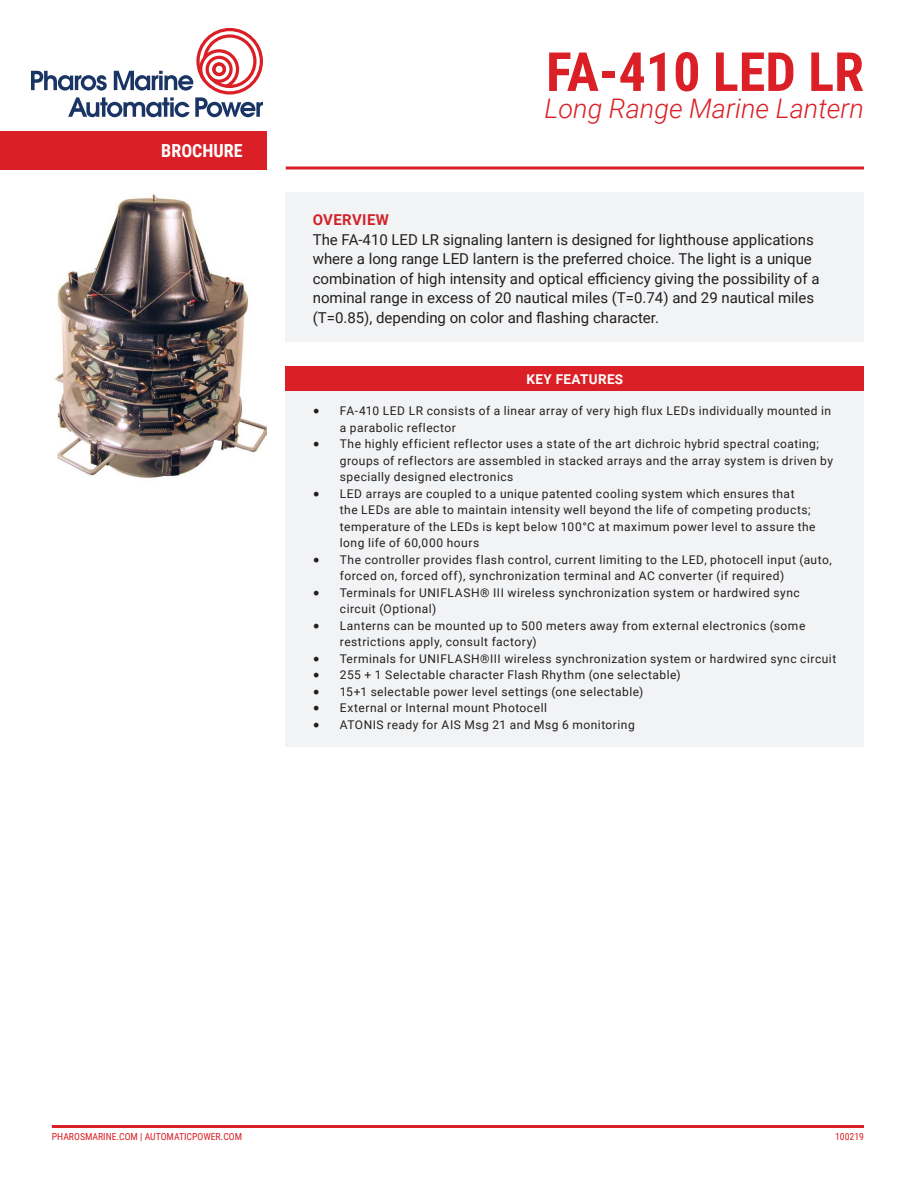
<style>
.page{position:relative;width:918px;height:1188px;background:#fff}
.page>*{position:absolute;margin:0;border:0;box-sizing:border-box;transform-origin:0 0}
.t1{font:700 54px "Roboto Condensed";color:#da2026}
.t2{font:italic 300 27px "Roboto";color:#da2026}
.t3{font:700 18px "Roboto Condensed";color:#fff}
.CERTS{font:15px/19.5px "Roboto";color:#231f20}
.Overview{font:700 15px "Roboto";letter-spacing:.025em;color:#d1232a}
.t4{font:700 13.5px "Roboto";letter-spacing:.025em;color:#fff}
.t5{font:12px/16.5px "Roboto";letter-spacing:.04em;color:#231f20}
.t6{font:9.75px "Roboto Condensed";color:#da2026}
.s1{font-family:"Minion Pro";font-size:18px}
</style>
<div class="page">
<div style="left:0;top:131px;width:267px;height:39px;background:#da2026"></div>
<svg style="left:286px;top:166px;width:578px;height:4px;background:#e3575c"></svg>
<svg style="left:31px;top:28px;width:232px;height:89px"></svg>
<hr style="left:52px;top:1125px;width:812px;height:3px;background:#da2026">
<img style="left:55px;top:193px;width:212px;height:285px">
<div style="left:286px;top:193px;width:578px;height:149px;background:#f2f3f4"></div>
<div style="left:286px;top:367px;width:578px;height:25px;background:#da2026"></div>
<div style="left:286px;top:391px;width:578px;height:356px;background:#f2f3f4"></div>
<p class="t3" style="left:161px;top:138px;width:83px">BROCHURE</p>
<p class="t1" style="left:546px;top:34px;width:319px">FA-410 LED LR</p>
<p class="t2" style="left:545px;top:89px;width:321px">Long Range Marine Lantern</p>
<p class="Overview" style="left:313px;top:209px;width:78px">OVERVIEW</p>
<p class="CERTS" style="left:313px;top:229px;width:503px">The FA‐410 LED LR signaling lantern is designed for lighthouse applications where a long range LED lantern is the preferred choice. The light is a unique</p>
<p class="CERTS" style="left:313px;top:268px;width:508px">combination of high intensity and optical efficiency giving the possibility of a nominal range in excess of 20 nautical miles (T=0.74) and 29 nautical miles (T=0.85), depending on color and flashing character.</p>
<p class="t4" style="left:527px;top:370px;width:98px">KEY FEATURES</p>
<p class="t5" style="left:340px;top:403px;width:493px;text-indent:-27px"><span class="s1">•</span> FA‐410 LED LR consists of a linear array of very high flux LEDs individually mounted in a parabolic reflector</p>
<p class="t5" style="left:340px;top:436px;width:495px;text-indent:-27px"><span class="s1">•</span> The highly efficient reflector uses a state of the art dichroic hybrid spectral coating; groups of reflectors are assembled in stacked arrays and the array system is driven by specially designed electronics</p>
<p class="t5" style="left:340px;top:485px;width:477px;text-indent:-27px"><span class="s1">•</span> LED arrays are coupled to a unique patented cooling system which ensures that<br>the LEDs are able to maintain intensity well beyond the life of competing products; temperature of the LEDs is kept below 100°C at maximum power level to assure the long life of 60,000 hours</p>
<p class="t5" style="left:340px;top:551px;width:493px;text-indent:-27px"><span class="s1">•</span> The controller provides flash control, current limiting to the LED, photocell input (auto, forced on, forced off), synchronization terminal and AC converter (if required)</p>
<p class="t5" style="left:340px;top:584px;width:461px;text-indent:-27px"><span class="s1">•</span> Terminals for UNIFLASH® III wireless synchronization system or hardwired sync circuit (Optional)</p>
<p class="t5" style="left:340px;top:617px;width:467px;text-indent:-27px"><span class="s1">•</span> Lanterns can be mounted up to 500 meters away from external electronics (some restrictions apply, consult factory)</p>
<p class="t5" style="left:313px;top:650px;width:525px"><span class="s1">•</span> Terminals for UNIFLASH®III wireless synchronization system or hardwired sync circuit</p>
<p class="t5" style="left:313px;top:667px;width:369px"><span class="s1">•</span> 255 + 1 Selectable character Flash Rhythm (one selectable)</p>
<p class="t5" style="left:313px;top:683px;width:332px"><span class="s1">•</span> 15+1 selectable power level settings (one selectable)</p>
<p class="t5" style="left:313px;top:700px;width:236px"><span class="s1">•</span> External or Internal mount Photocell</p>
<p class="t5" style="left:313px;top:716px;width:323px"><span class="s1">•</span> ATONIS ready for AIS Msg 21 and Msg 6 monitoring</p>
<p class="t6" style="left:52px;top:1130px;width:192px">PHAROSMARINE.COM | AUTOMATICPOWER.COM</p>
<p class="t6" style="left:835px;top:1130px;width:30px">100219</p>
</div>
